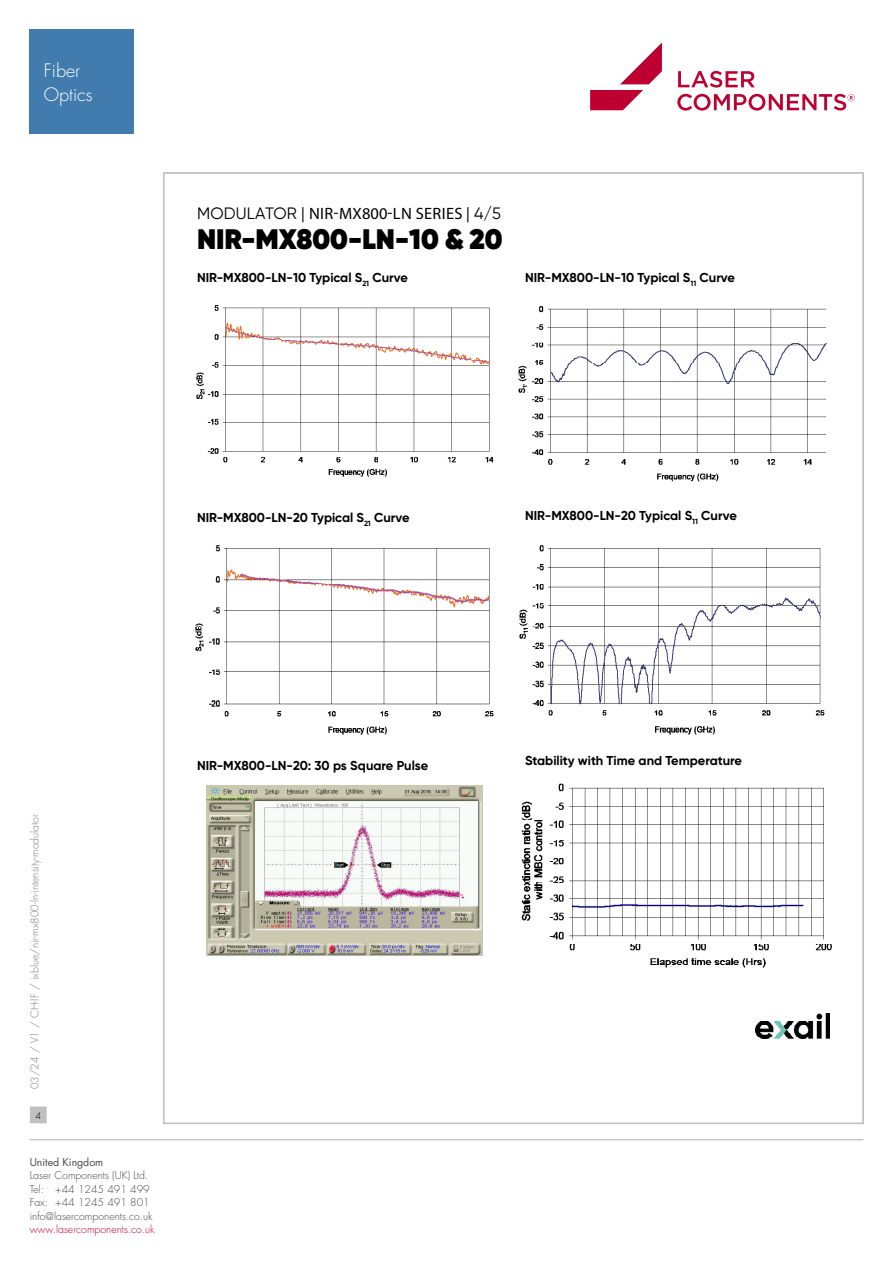
<style>
.page{position:relative;width:893px;height:1263px;background:#fff}
.page>*{position:absolute;margin:0;border:0;box-sizing:border-box;transform-origin:0 0}
.t1{font:800 28.2px "Gilroy";color:#000}
.t2{font:300 18px/24px "Futura Std";color:#fff}
.t3{font:16.5px "Myriad Pro";letter-spacing:.02em;color:#000}
.t4{font:700 12.9px "Gilroy";color:#000}
.t5{font:300 10.5px/13.5px "Futura Std";color:#484848}
.t6{font:300 10.5px "Futura Std";color:#7c7c7c}
.t7{font:300 10.5px "Futura Std";color:#be0027}
.t8{font:10.5px "Futura Std";color:#484848}
.t9{font:300 9px "Futura Std";color:#000}
.s1{font-family:"Gilroy"}
</style>
<div class="page">
<hr style="left:30px;top:1139px;width:833px;height:1px;background:#c0c0c0">
<div style="left:31px;top:1107px;width:15px;height:16px;background:#c0c0c0"></div>
<div style="left:30px;top:1106px;width:17px;height:17px;border:1px solid #c0c0c0"></div>
<svg style="left:677px;top:71px;width:178px;height:40px"></svg>
<svg style="left:590px;top:43px;width:72px;height:67px"></svg>
<img style="left:756px;top:1013px;width:74px;height:26px">
<img style="left:518px;top:306px;width:309px;height:176px">
<img style="left:196px;top:305px;width:298px;height:172px">
<img style="left:519px;top:545px;width:306px;height:190px">
<img style="left:195px;top:545px;width:299px;height:190px">
<img style="left:521px;top:783px;width:311px;height:185px">
<img style="left:207px;top:785px;width:276px;height:170px">
<div style="left:30px;top:30px;width:104px;height:104px;background:#427cae"></div>
<h2 class="t2" style="left:44px;top:59px;width:50px">Fiber<br>Optics</h2>
<p class="t3" style="left:197px;top:203px;width:306px"><span class="s1">MODULATOR |</span> NIR-MX800-LN SERIES <span class="s1">| 4/5</span></p>
<h1 class="t1" style="left:197px;top:221px;width:307px">NIR-MX800-LN-10 &amp; 20</h1>
<p class="t4" style="left:197px;top:269px;width:212px">NIR-MX800-LN-10 Typical S<sub>21</sub> Curve</p>
<p class="t4" style="left:525px;top:269px;width:211px">NIR-MX800-LN-10 Typical S<sub>11</sub> Curve</p>
<p class="t4" style="left:197px;top:509px;width:214px">NIR-MX800-LN-20 Typical S<sub>21</sub> Curve</p>
<p class="t4" style="left:525px;top:507px;width:213px">NIR-MX800-LN-20 Typical S<sub>11</sub> Curve</p>
<p class="t6" style="left:28px;top:1089px;width:277px;rotate:-90deg">03/24 / V1 / CH-IF / ixblue/nir-mx800-ln-intensity-modulator</p>
<p class="t9" style="left:35px;top:1110px;width:7px">4</p>
<p class="t8" style="left:30px;top:1155px;width:75px">United Kingdom</p>
<p class="t5" style="left:30px;top:1169px;width:124px">Laser Components (UK) Ltd.<br>Tel: +44 1245 491 499<br>Fax: +44 1245 491 801 info@lasercomponents.co.uk</p>
<p class="t7" style="left:30px;top:1223px;width:126px">www.lasercomponents.co.uk</p>
<p class="t4" style="left:197px;top:757px;width:233px">NIR-MX800-LN-20: 30 ps Square Pulse</p>
<p class="t4" style="left:525px;top:753px;width:218px">Stability with Time and Temperature</p>
</div>
